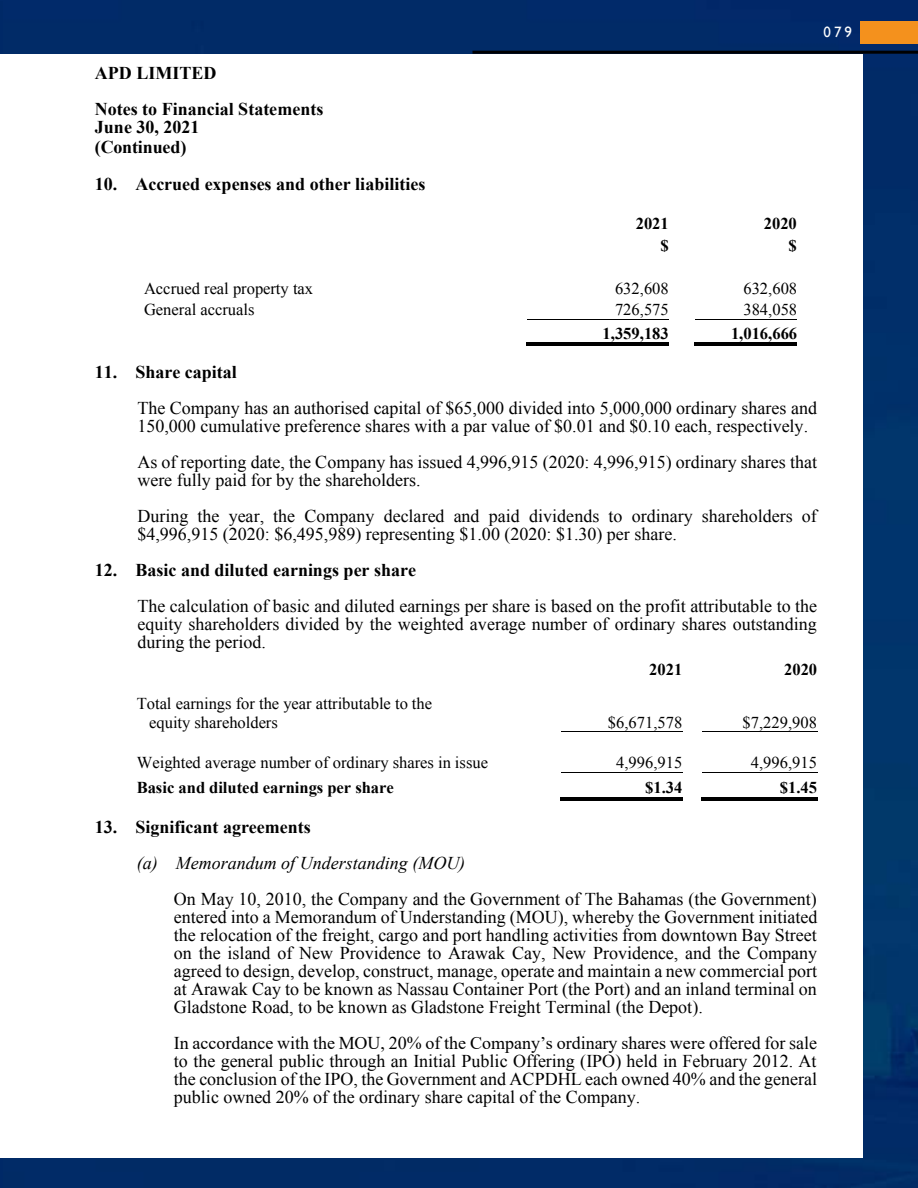
<style>
.page{position:relative;width:918px;height:1188px;background:#fff}
.page>*{position:absolute;margin:0;border:0;box-sizing:border-box;transform-origin:0 0}
.t1{font:18px/18px "Times New Roman";color:#000}
.t2{font:700 18px/36px "Times New Roman";color:#000}
.t3{font:italic 18px "Times New Roman";color:#000}
.t4{font:16.5px/19px "Times New Roman";color:#000}
.t5{font:700 16.5px "Times New Roman";color:#000}
.t6{font:15px "Gill Sans";color:#fff}
</style>
<div class="page">
<img style="left:0;top:0;width:918px;height:1188px">
<hr style="left:0;top:2px;width:3px;height:1186px;background:#002967">
<div style="left:472px;top:51px;width:446px;height:3px;border:2px solid #000"></div>
<div style="left:0;top:54px;width:863px;height:1104px;background:#fff"></div>
<div style="left:860px;top:21px;width:58px;height:23px;background:#f4911d"></div>
<hr style="left:527px;top:319px;width:142px;height:1px;background:#000">
<hr style="left:696px;top:319px;width:101px;height:1px;background:#000">
<hr style="left:526px;top:345px;width:143px;height:1px;background:#000">
<hr style="left:526px;top:342px;width:143px;height:2px;background:#000">
<hr style="left:695px;top:345px;width:102px;height:1px;background:#000">
<hr style="left:695px;top:342px;width:102px;height:2px;background:#000">
<hr style="left:561px;top:731px;width:122px;height:1px;background:#000">
<hr style="left:702px;top:731px;width:115px;height:1px;background:#000">
<hr style="left:561px;top:772px;width:122px;height:1px;background:#000">
<hr style="left:702px;top:772px;width:115px;height:1px;background:#000">
<hr style="left:560px;top:799px;width:123px;height:1px;background:#000">
<hr style="left:560px;top:797px;width:123px;height:1px;background:#000">
<hr style="left:701px;top:799px;width:116px;height:1px;background:#000">
<hr style="left:701px;top:797px;width:116px;height:1px;background:#000">
<p class="t2" style="left:95px;top:54px;width:230px">APD LIMITED<br>Notes to Financial Statements</p>
<p class="t2" style="left:95px;top:116px;width:106px;line-height:20.4px">June 30, 2021 (Continued)</p>
<p class="t2" style="left:95px;top:165px;width:332px">10. Accrued expenses and other liabilities</p>
<p class="t6" style="left:824px;top:23px;width:30px">079</p>
<p class="t5" style="left:636px;top:212px;width:35px">2021</p>
<p class="t5" style="left:764px;top:212px;width:35px">2020</p>
<p class="t5" style="left:660px;top:234px;width:10px">$</p>
<p class="t5" style="left:788px;top:234px;width:10px">$</p>
<p class="t4" style="left:144px;top:278px;width:171px">Accrued real property tax</p>
<p class="t4" style="left:615px;top:278px;width:55px">632,608</p>
<p class="t4" style="left:743px;top:278px;width:55px">632,608</p>
<p class="t4" style="left:144px;top:300px;width:112px">General accruals</p>
<p class="t4" style="left:615px;top:300px;width:55px">726,575</p>
<p class="t4" style="left:743px;top:300px;width:55px">384,058</p>
<p class="t5" style="left:603px;top:322px;width:68px">1,359,183</p>
<p class="t5" style="left:731px;top:322px;width:68px">1,016,666</p>
<p class="t2" style="left:95px;top:354px;width:143px">11. Share capital</p>
<p class="t1" style="left:137px;top:399px;width:681px">The Company has an authorised capital of $65,000 divided into 5,000,000 ordinary shares and<br>150,000 cumulative preference shares with a par value of $0.01 and $0.10 each, respectively.</p>
<p class="t1" style="left:137px;top:453px;width:681px">As of reporting date, the Company has issued 4,996,915 (2020: 4,996,915) ordinary shares that were fully paid for by the shareholders.</p>
<p class="t1" style="left:137px;top:507px;width:681px">During the year, the Company declared and paid dividends to ordinary shareholders of $4,996,915 (2020: $6,495,989) representing $1.00 (2020: $1.30) per share.</p>
<p class="t2" style="left:95px;top:552px;width:323px">12. Basic and diluted earnings per share</p>
<p class="t1" style="left:137px;top:597px;width:681px;text-align:justify">The calculation of basic and diluted earnings per share is based on the profit attributable to the equity shareholders divided by the weighted average number of ordinary shares outstanding during the period.</p>
<p class="t4" style="left:149px;top:693px;width:285px;text-indent:-12px">Total earnings for the year attributable to the equity shareholders</p>
<p class="t5" style="left:649px;top:658px;width:35px">2021</p>
<p class="t5" style="left:784px;top:658px;width:35px">2020</p>
<p class="t4" style="left:608px;top:712px;width:76px">$6,671,578</p>
<p class="t4" style="left:743px;top:712px;width:76px">$7,229,908</p>
<p class="t4" style="left:137px;top:753px;width:353px">Weighted average number of ordinary shares in issue</p>
<p class="t4" style="left:616px;top:753px;width:68px">4,996,915</p>
<p class="t4" style="left:751px;top:753px;width:68px">4,996,915</p>
<p class="t5" style="left:137px;top:776px;width:259px">Basic and diluted earnings per share</p>
<p class="t5" style="left:645px;top:776px;width:39px">$1.34</p>
<p class="t5" style="left:780px;top:776px;width:39px">$1.45</p>
<p class="t2" style="left:95px;top:808px;width:217px">13. Significant agreements</p>
<p class="t3" style="left:137px;top:850px;width:330px">(a) Memorandum of Understanding (MOU)</p>
<p class="t1" style="left:174px;top:889px;width:645px;text-align:justify">On May 10, 2010, the Company and the Government of The Bahamas (the Government) entered into a Memorandum of Understanding (MOU), whereby the Government initiated the relocation of the freight, cargo and port handling activities from downtown Bay Street on the island of New Providence to Arawak Cay, New Providence, and the Company agreed to design, develop, construct, manage, operate and maintain a new commercial port at Arawak Cay to be known as Nassau Container Port (the Port) and an inland terminal on Gladstone Road, to be known as Gladstone Freight Terminal (the Depot).</p>
<p class="t1" style="left:174px;top:1033px;width:645px;text-align:justify">In accordance with the MOU, 20% of the Company’s ordinary shares were offered for sale to the general public through an Initial Public Offering (IPO) held in February 2012. At the conclusion of the IPO, the Government and ACPDHL each owned 40% and the general public owned 20% of the ordinary share capital of the Company.</p>
</div>
